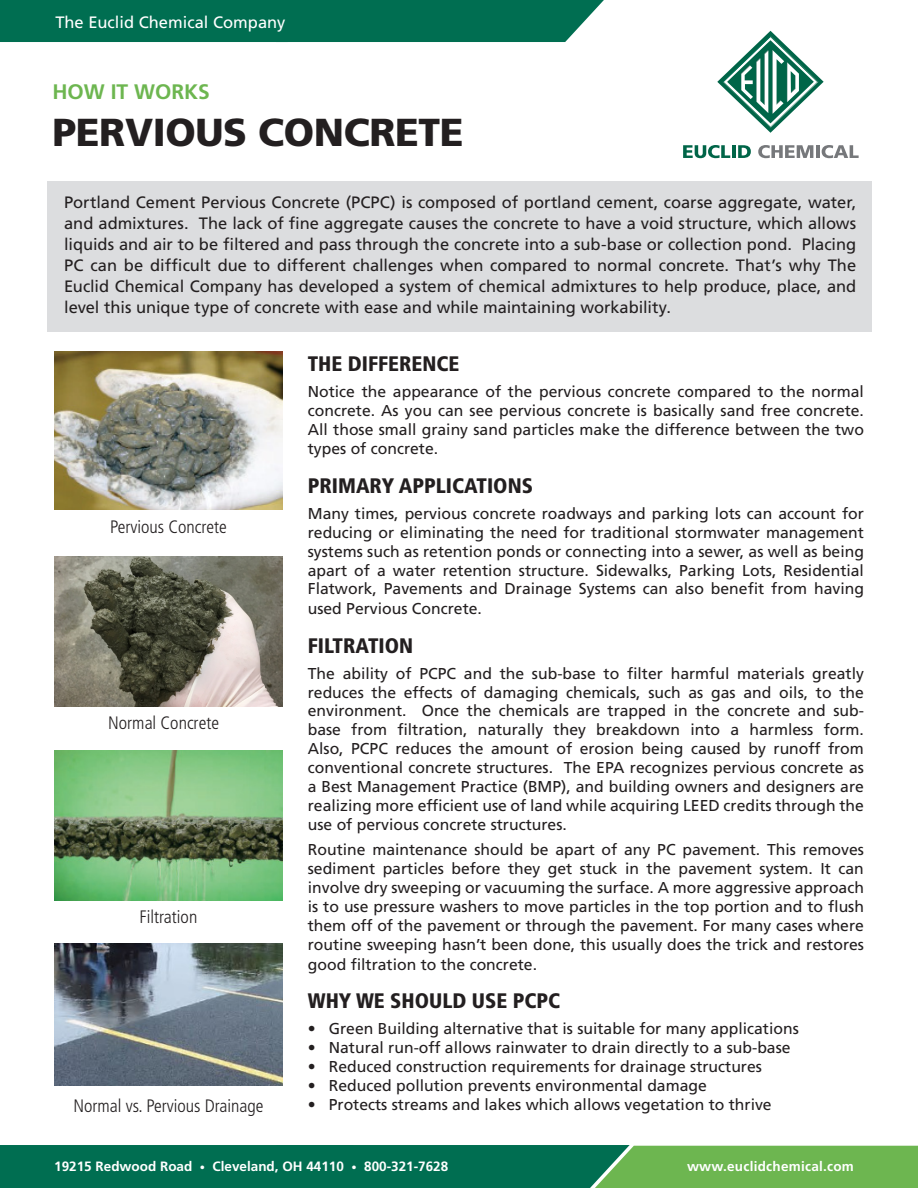
<style>
.page{position:relative;width:918px;height:1188px;background:#fff}
.page>*{position:absolute;margin:0;border:0;box-sizing:border-box;transform-origin:0 0}
.t1{font:900 39px "Frutiger LT Std";letter-spacing:-.01em;color:#231f20}
.t2{font:900 condensed 21px "Frutiger LT Std";color:#231f20}
.t3{font:700 21px "Frutiger LT Std";color:#6db650}
.t4{font:300 condensed 18px "Frutiger LT Std";color:#231f20}
.t5{font:16.5px/21px "Frutiger LT Std";letter-spacing:-.005em;color:#231f20;text-align:justify}
.t6{font:16.5px "Frutiger LT Std";color:#fff}
.t7{font:15.75px/19px "Frutiger LT Std";color:#231f20;text-align:justify}
.t8{font:700 13.5px "Frutiger LT Std";color:#fff}
.t9{font:700 13.5px "Frutiger LT Std";letter-spacing:.02em;color:#fff}
.s1{font-size:10.5px}
</style>
<div class="page">
<div style="left:0;top:0;width:604px;height:42px;background:#006e51"></div>
<svg style="left:0;top:1145px;width:918px;height:43px;background:#258652"></svg>
<div style="left:47px;top:182px;width:825px;height:150px;background:#dcdddf"></div>
<img style="left:54px;top:944px;width:229px;height:141px">
<img style="left:54px;top:750px;width:229px;height:150px">
<img style="left:54px;top:557px;width:229px;height:150px">
<img style="left:54px;top:352px;width:229px;height:158px">
<svg style="left:717px;top:31px;width:107px;height:102px"></svg>
<svg style="left:683px;top:145px;width:47px;height:13px"></svg>
<hr style="left:732px;top:145px;width:4px;height:13px;background:#006548">
<svg style="left:738px;top:145px;width:13px;height:13px"></svg>
<svg style="left:758px;top:145px;width:55px;height:13px"></svg>
<hr style="left:816px;top:145px;width:4px;height:13px;background:#76787b">
<svg style="left:822px;top:145px;width:37px;height:13px"></svg>
<p class="t6" style="left:55px;top:13px;width:232px">The Euclid Chemical Company</p>
<p class="t3" style="left:52px;top:79px;width:159px">HOW IT WORKS</p>
<p class="t1" style="left:52px;top:108px;width:413px">PERVIOUS CONCRETE</p>
<p class="t5" style="left:64px;top:192px;width:794px">Portland Cement Pervious Concrete (PCPC) is composed of portland cement, coarse aggregate, water, and admixtures. The lack of fine aggregate causes the concrete to have a void structure, which allows liquids and air to be filtered and pass through the concrete into a sub-base or collection pond. Placing PC can be difficult due to different challenges when compared to normal concrete. That’s why The Euclid Chemical Company has developed a system of chemical admixtures to help produce, place, and level this unique type of concrete with ease and while maintaining workability.</p>
<p class="t2" style="left:308px;top:351px;width:153px">THE DIFFERENCE</p>
<p class="t7" style="left:308px;top:382px;width:558px">Notice the appearance of the pervious concrete compared to the normal concrete. As you can see pervious concrete is basically sand free concrete.<br>All those small grainy sand particles make the difference between the two types of concrete.</p>
<p class="t2" style="left:308px;top:473px;width:227px">PRIMARY APPLICATIONS</p>
<p class="t7" style="left:308px;top:504px;width:558px">Many times, pervious concrete roadways and parking lots can account for reducing or eliminating the need for traditional stormwater management systems such as retention ponds or connecting into a sewer, as well as being apart of a water retention structure. Sidewalks, Parking Lots, Residential Flatwork, Pavements and Drainage Systems can also benefit from having used Pervious Concrete.</p>
<p class="t2" style="left:308px;top:633px;width:107px">FILTRATION</p>
<p class="t7" style="left:308px;top:664px;width:558px">The ability of PCPC and the sub-base to filter harmful materials greatly reduces the effects of damaging chemicals, such as gas and oils, to the environment. Once the chemicals are trapped in the concrete and sub&shy;base from filtration, naturally they breakdown into a harmless form.<br>Also, PCPC reduces the amount of erosion being caused by runoff from conventional concrete structures. The EPA recognizes pervious concrete as a Best Management Practice (BMP), and building owners and designers are realizing more efficient use of land while acquiring LEED credits through the use of pervious concrete structures.</p>
<p class="t7" style="left:308px;top:841px;width:558px">Routine maintenance should be apart of any PC pavement. This removes sediment particles before they get stuck in the pavement system. It can involve dry sweeping or vacuuming the surface. A more aggressive approach is to use pressure washers to move particles in the top portion and to flush them off of the pavement or through the pavement. For many cases where routine sweeping hasn’t been done, this usually does the trick and restores good filtration to the concrete.</p>
<p class="t2" style="left:308px;top:989px;width:254px">WHY WE SHOULD USE PCPC</p>
<p class="t7" style="left:308px;top:1019px;width:493px">• Green Building alternative that is suitable for many applications</p>
<p class="t7" style="left:308px;top:1038px;width:484px">• Natural run-off allows rainwater to drain directly to a sub-base</p>
<p class="t7" style="left:308px;top:1057px;width:456px">• Reduced construction requirements for drainage structures</p>
<p class="t7" style="left:308px;top:1076px;width:401px">• Reduced pollution prevents environmental damage</p>
<p class="t7" style="left:308px;top:1095px;width:465px">• Protects streams and lakes which allows vegetation to thrive</p>
<p class="t4" style="left:110px;top:517px;width:118px">Pervious Concrete</p>
<p class="t4" style="left:108px;top:712px;width:112px">Normal Concrete</p>
<p class="t4" style="left:140px;top:907px;width:59px">Filtration</p>
<p class="t4" style="left:73px;top:1095px;width:192px">Normal vs. Pervious Drainage</p>
<p class="t8" style="left:54px;top:1158px;width:395px">19215 Redwood Road <span class="s1">•</span> Cleveland, OH 44110 <span class="s1">•</span> 800-321-7628</p>
<p class="t9" style="left:687px;top:1158px;width:168px">www.euclidchemical.com</p>
</div>
